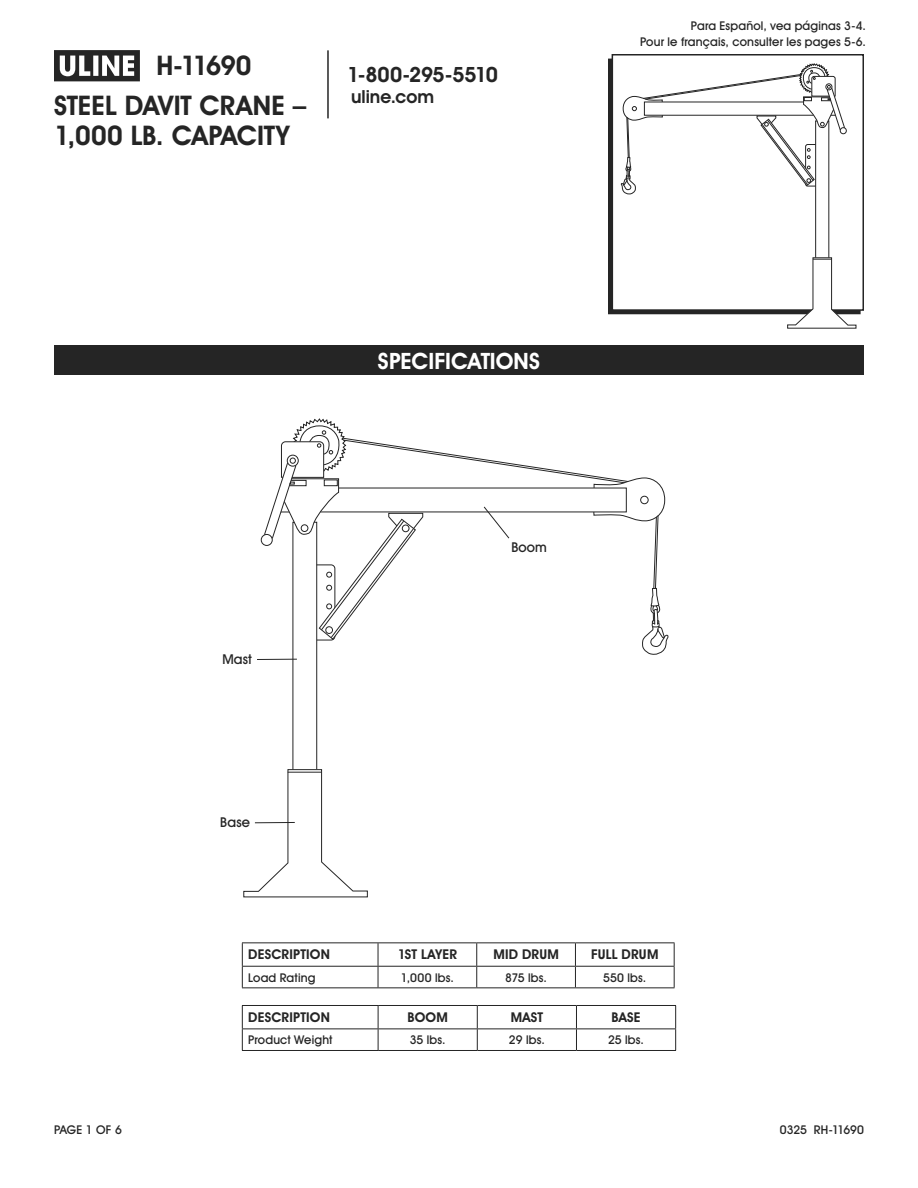
<style>
.page{position:relative;width:918px;height:1188px;background:#fff}
.page>*{position:absolute;margin:0;border:0;box-sizing:border-box;transform-origin:0 0}
.t1{font:700 27px/39.9px "Uline Two Knine";letter-spacing:-.005em;color:#252525}
.t2{font:700 22.5px "Uline Two Knine";color:#fff}
.t3{font:700 21px "Uline Two Knine";letter-spacing:-.02em;color:#252525}
.t4{font:700 18px "Uline Two Knine";color:#252525}
.t5{font:700 13.5px "Uline Two Knine";letter-spacing:.015em;color:#252525}
.t6{font:13.5px "Uline Two Knine";letter-spacing:.015em;color:#252525}
.t7{font:12px/16.8px "Uline Two Knine";letter-spacing:.015em;color:#252525;text-align:right}
.t8{font:12px "Uline Two Knine";letter-spacing:-.01em;color:#252525}
</style>
<div class="page">
<svg style="left:54px;top:50px;width:86px;height:31px"></svg>
<hr style="left:327px;top:50px;width:2px;height:68px;background:#252525">
<div style="left:54px;top:345px;width:810px;height:30px;background:#252525"></div>
<hr style="left:242px;top:942px;width:136px;height:1px;background:#252525">
<hr style="left:378px;top:942px;width:99px;height:1px;background:#252525">
<hr style="left:477px;top:942px;width:98px;height:1px;background:#252525">
<hr style="left:575px;top:942px;width:100px;height:1px;background:#252525">
<svg style="left:242px;top:943px;width:1px;height:44px"></svg>
<svg style="left:378px;top:943px;width:1px;height:44px"></svg>
<svg style="left:476px;top:943px;width:1px;height:44px"></svg>
<svg style="left:575px;top:943px;width:1px;height:44px"></svg>
<svg style="left:674px;top:943px;width:1px;height:44px"></svg>
<hr style="left:242px;top:987px;width:136px;height:1px;background:#252525">
<hr style="left:378px;top:987px;width:99px;height:1px;background:#252525">
<hr style="left:477px;top:987px;width:98px;height:1px;background:#252525">
<hr style="left:575px;top:987px;width:100px;height:1px;background:#252525">
<hr style="left:242px;top:966px;width:136px;height:1px;background:#252525">
<hr style="left:378px;top:966px;width:99px;height:1px;background:#252525">
<hr style="left:477px;top:966px;width:98px;height:1px;background:#252525">
<hr style="left:575px;top:966px;width:100px;height:1px;background:#252525">
<hr style="left:242px;top:1005px;width:136px;height:1px;background:#252525">
<hr style="left:378px;top:1005px;width:99px;height:1px;background:#252525">
<hr style="left:477px;top:1005px;width:99px;height:1px;background:#252525">
<hr style="left:576px;top:1005px;width:100px;height:1px;background:#252525">
<svg style="left:242px;top:1006px;width:1px;height:44px"></svg>
<svg style="left:378px;top:1006px;width:1px;height:44px"></svg>
<svg style="left:477px;top:1006px;width:1px;height:44px"></svg>
<svg style="left:576px;top:1006px;width:1px;height:44px"></svg>
<svg style="left:675px;top:1006px;width:1px;height:44px"></svg>
<hr style="left:242px;top:1050px;width:136px;height:1px;background:#252525">
<hr style="left:378px;top:1050px;width:99px;height:1px;background:#252525">
<hr style="left:477px;top:1050px;width:99px;height:1px;background:#252525">
<hr style="left:576px;top:1050px;width:100px;height:1px;background:#252525">
<hr style="left:242px;top:1029px;width:136px;height:1px;background:#252525">
<hr style="left:378px;top:1029px;width:99px;height:1px;background:#252525">
<hr style="left:477px;top:1029px;width:99px;height:1px;background:#252525">
<hr style="left:576px;top:1029px;width:100px;height:1px;background:#252525">
<svg style="left:243px;top:769px;width:125px;height:129px"></svg>
<hr style="left:288px;top:772px;width:34px;height:1px;background:#252525">
<div style="left:292px;top:522px;width:25px;height:248px;border:1px solid #252525"></div>
<div style="left:261px;top:534px;width:11px;height:11px;background:#717171;border-radius:50%"></div>
<div style="left:261px;top:534px;width:12px;height:12px;border:1px solid #252525;border-radius:50%"></div>
<div style="left:608px;top:59px;width:253px;height:255px;border:2px solid #252525"></div>
<div style="left:612px;top:55px;width:251px;height:255px;background:#fff"></div>
<div style="left:612px;top:54px;width:252px;height:257px;border:2px solid #252525"></div>
<svg style="left:787px;top:257px;width:70px;height:72px"></svg>
<div style="left:815px;top:121px;width:14px;height:137px;border:1px solid #252525"></div>
<div style="left:840px;top:127px;width:7px;height:7px;border:1px solid #252525;border-radius:50%"></div>
<svg style="left:621px;top:63px;width:225px;height:132px"></svg>
<svg style="left:263px;top:418px;width:406px;height:245px"></svg>
<hr style="left:257px;top:659px;width:40px;height:1px;background:#252525">
<hr style="left:255px;top:822px;width:40px;height:1px;background:#252525">
<h1 class="t1" style="left:54px;top:45px;width:254px;text-indent:103px">H-11690<br>STEEL DAVIT CRANE –</h1>
<h1 class="t1" style="left:54px;top:115px;width:237px">1,000 LB. CAPACITY</h1>
<h3 class="t3" style="left:347px;top:62px;width:152px">1-800-295-5510</h3>
<h3 class="t4" style="left:351px;top:86px;width:84px">uline.com</h3>
<p class="t6" style="left:222px;top:651px;width:31px">Mast</p>
<p class="t6" style="left:220px;top:814px;width:31px">Base</p>
<h2 class="t2" style="left:378px;top:347px;width:164px">SPECIFICATIONS</h2>
<p class="t6" style="left:511px;top:539px;width:37px">Boom</p>
<p class="t7" style="left:640px;top:17px;width:227px">Para Español, vea páginas 3-4.<br>Pour le français, consulter les pages 5-6.</p>
<p class="t5" style="left:248px;top:946px;width:83px">DESCRIPTION</p>
<p class="t5" style="left:398px;top:946px;width:61px">1ST LAYER</p>
<p class="t5" style="left:493px;top:946px;width:67px">MID DRUM</p>
<p class="t5" style="left:591px;top:946px;width:69px">FULL DRUM</p>
<p class="t7" style="left:248px;top:969px;width:69px">Load Rating</p>
<p class="t7" style="left:401px;top:969px;width:55px">1,000 lbs.</p>
<p class="t7" style="left:505px;top:969px;width:43px">875 lbs.</p>
<p class="t7" style="left:603px;top:969px;width:45px">550 lbs.</p>
<p class="t5" style="left:248px;top:1009px;width:83px">DESCRIPTION</p>
<p class="t5" style="left:408px;top:1009px;width:42px">BOOM</p>
<p class="t5" style="left:511px;top:1009px;width:34px">MAST</p>
<p class="t5" style="left:612px;top:1009px;width:31px">BASE</p>
<p class="t7" style="left:248px;top:1031px;width:86px">Product Weight</p>
<p class="t7" style="left:410px;top:1031px;width:37px">35 lbs.</p>
<p class="t7" style="left:509px;top:1031px;width:37px">29 lbs.</p>
<p class="t7" style="left:608px;top:1031px;width:37px">25 lbs.</p>
<p class="t7" style="left:54px;top:1121px;width:69px">PAGE 1 OF 6</p>
<p class="t8" style="left:780px;top:1122px;width:86px">0325 RH-11690</p>
</div>
